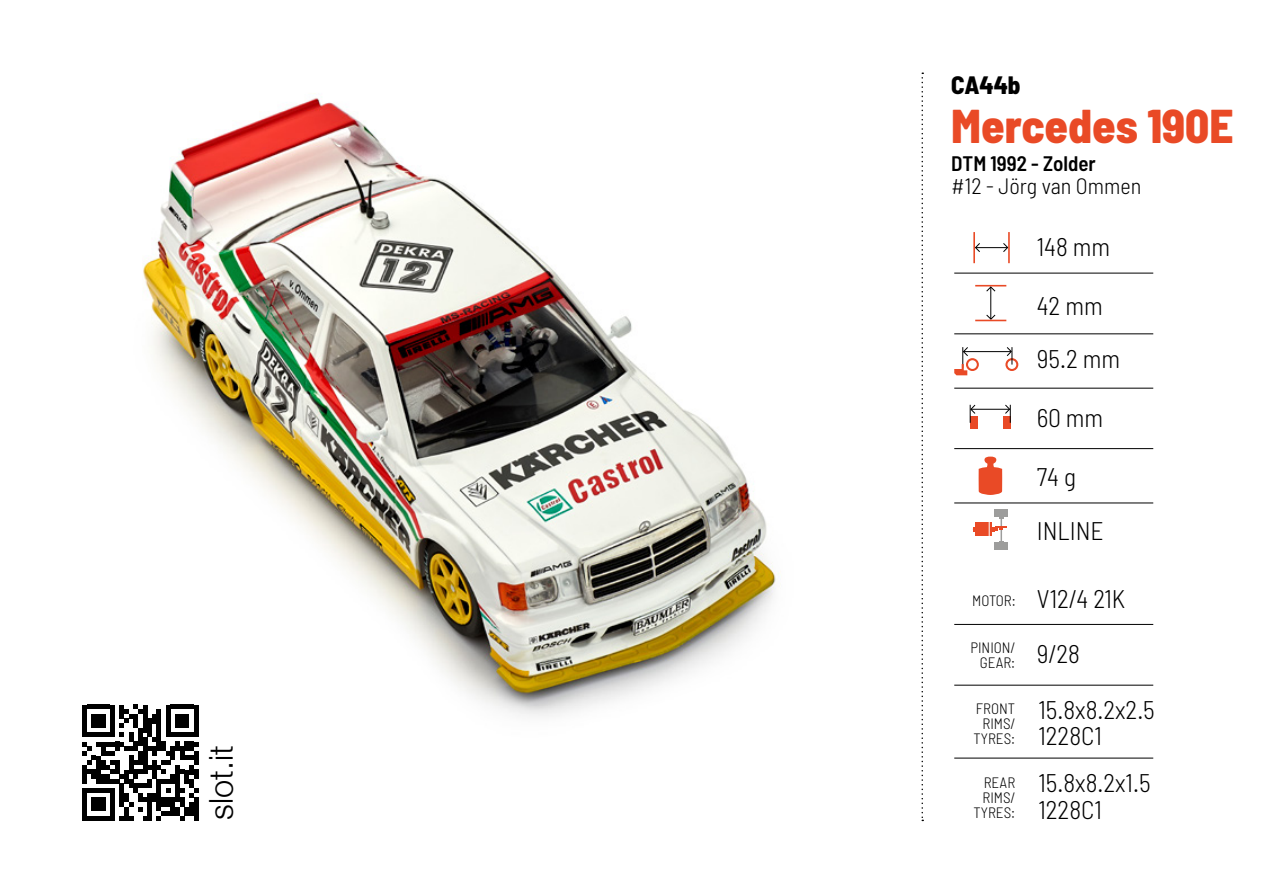
<style>
.page{position:relative;width:1263px;height:893px;background:#fff}
.page>*{position:absolute;margin:0;border:0;box-sizing:border-box;transform-origin:0 0}
.t1{font:800 semi-condensed 47.25px "Barlow";color:#e94a26}
.t2{font:300 32.85px "Helvetica Neue";color:#000}
.t3{font:300 semi-condensed 25.5px/26.8px "Barlow";color:#000}
.t4{font:800 semi-condensed 25.05px "Barlow";color:#000}
.t5{font:300 semi-condensed 22.2px "Barlow";color:#000}
.t6{font:600 semi-condensed 21px "Barlow";color:#000}
.t7{font:300 semi-condensed 15px/15px "Barlow";color:#000;text-align:right}
.s1{font-size:15px}
</style>
<div class="page">
<img style="left:87px;top:93px;width:692px;height:654px">
<svg style="left:921px;top:73px;width:2px;height:748px"></svg>
<div style="left:1003px;top:416px;width:7px;height:13px;background:#e94a26"></div>
<div style="left:970px;top:416px;width:7px;height:13px;background:#e94a26"></div>
<hr style="left:971px;top:409px;width:38px;height:1px;background:#000">
<svg style="left:970px;top:404px;width:6px;height:19px"></svg>
<svg style="left:1004px;top:404px;width:7px;height:19px"></svg>
<hr style="left:975px;top:285px;width:31px;height:1px;background:#e94a26">
<svg style="left:985px;top:286px;width:11px;height:6px"></svg>
<svg style="left:985px;top:314px;width:11px;height:6px"></svg>
<hr style="left:990px;top:287px;width:1px;height:32px;background:#000">
<hr style="left:975px;top:320px;width:31px;height:1px;background:#e94a26">
<hr style="left:973px;top:232px;width:2px;height:31px;background:#e94a26">
<svg style="left:975px;top:243px;width:6px;height:9px"></svg>
<svg style="left:1002px;top:243px;width:6px;height:9px"></svg>
<hr style="left:976px;top:247px;width:32px;height:1px;background:#000">
<hr style="left:1008px;top:232px;width:2px;height:31px;background:#e94a26">
<hr style="left:954px;top:273px;width:199px;height:1px;background:#000">
<hr style="left:954px;top:334px;width:199px;height:1px;background:#000">
<hr style="left:954px;top:388px;width:199px;height:1px;background:#000">
<hr style="left:954px;top:448px;width:199px;height:1px;background:#000">
<hr style="left:954px;top:624px;width:199px;height:1px;background:#000">
<hr style="left:954px;top:685px;width:199px;height:1px;background:#000">
<hr style="left:954px;top:758px;width:199px;height:1px;background:#000">
<svg style="left:82px;top:705px;width:116px;height:116px"></svg>
<hr style="left:194px;top:797px;width:4px;height:14px;background:#000">
<hr style="left:194px;top:811px;width:4px;height:10px;background:#000">
<svg style="left:978px;top:457px;width:24px;height:38px"></svg>
<div style="left:1005px;top:358px;width:13px;height:13px;border:2px solid #e94a26;border-radius:50%"></div>
<div style="left:966px;top:358px;width:13px;height:13px;border:2px solid #e94a26;border-radius:50%"></div>
<hr style="left:964px;top:351px;width:47px;height:1px;background:#000">
<svg style="left:1006px;top:347px;width:7px;height:18px"></svg>
<svg style="left:954px;top:347px;width:15px;height:28px"></svg>
<div style="left:995px;top:542px;width:13px;height:7px;background:#9d9d9c"></div>
<div style="left:995px;top:510px;width:13px;height:7px;background:#9d9d9c"></div>
<hr style="left:954px;top:503px;width:199px;height:1px;background:#000">
<svg style="left:973px;top:517px;width:34px;height:25px"></svg>
<p class="t2" style="left:195px;top:820px;width:76px;rotate:-90deg">slot.it</p>
<p class="t4" style="left:951px;top:69px;width:71px">CA44b</p>
<h1 class="t1" style="left:951px;top:96px;width:284px">Mercedes 190E</h1>
<p class="t6" style="left:951px;top:151px;width:146px">DTM 1992 - Zolder</p>
<p class="t5" style="left:951px;top:172px;width:192px">#12 - Jörg van Ommen</p>
<p class="t3" style="left:1037px;top:233px;width:75px">148 mm</p>
<p class="t3" style="left:1037px;top:291px;width:67px">42 mm</p>
<p class="t3" style="left:1037px;top:345px;width:85px">95.2 mm</p>
<p class="t3" style="left:1037px;top:403px;width:68px">60 mm</p>
<p class="t3" style="left:1037px;top:463px;width:41px">74 g</p>
<p class="t3" style="left:1037px;top:517px;width:68px">INLINE</p>
<p class="t3" style="left:972px;top:584px;width:154px"><span class="s1">MOTOR:</span> V12/4 21K</p>
<p class="t7" style="left:970px;top:640px;width:46px">PINION/<br>GEAR:</p>
<p class="t7" style="left:973px;top:701px;width:43px;text-align:center">FRONT<br>RIMS/<br>TYRES:</p>
<p class="t7" style="left:973px;top:774px;width:43px">REAR<br>RIMS/<br>TYRES:</p>
<p class="t3" style="left:1037px;top:640px;width:45px">9/28</p>
<p class="t3" style="left:1038px;top:695px;width:118px">15.8x8.2x2.5<br>1228C1</p>
<p class="t3" style="left:1038px;top:769px;width:114px">15.8x8.2x1.5<br>1228C1</p>
</div>
